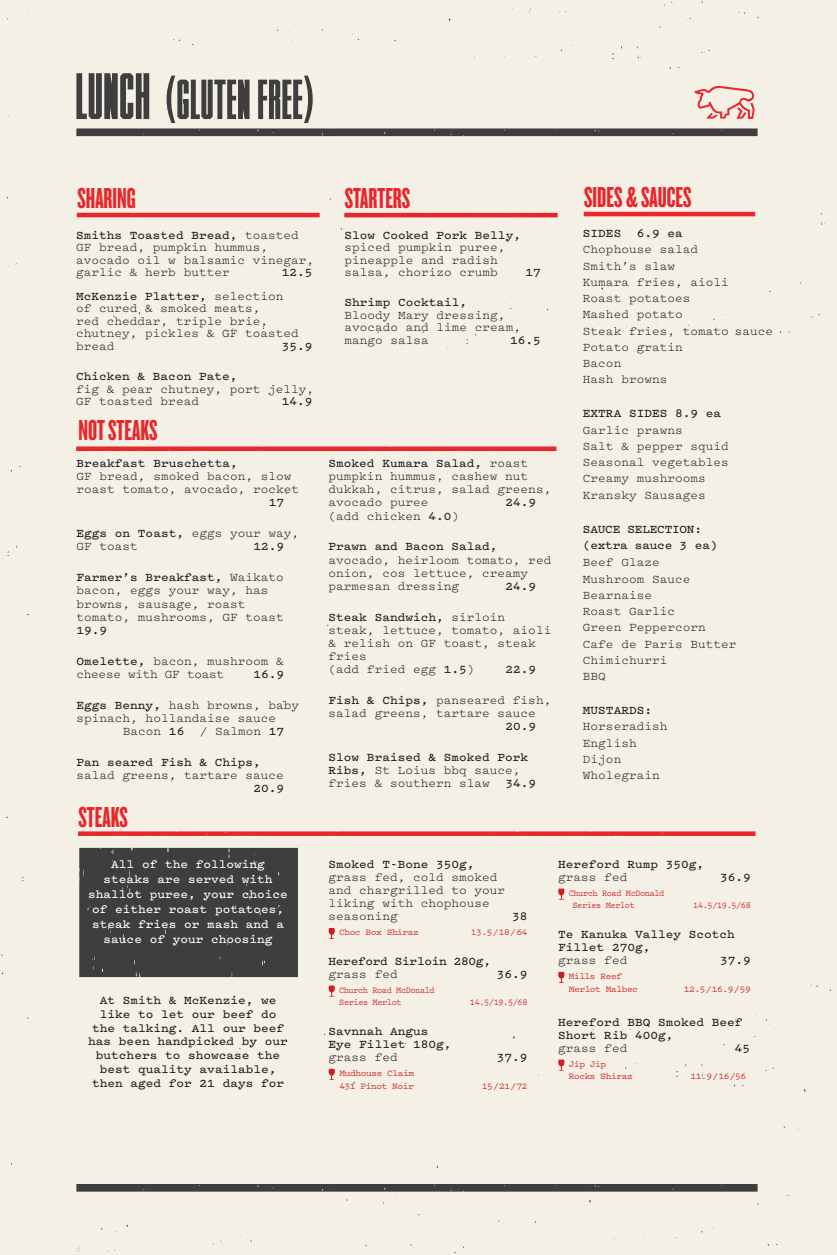
<style>
.page{position:relative;width:837px;height:1255px;background:#fff}
.page>*{position:absolute;margin:0;border:0;box-sizing:border-box;transform-origin:0 0}
.t1{font:53.75px "TIMMONSNY";color:#3e3e3f}
.t2{font:30px "Knockout HTF67 Full Bantamwt";color:#e9262a}
.Body{font:12.5px/16.2px "Pitch";color:#231f20}
.Body-2{font:600 12.5px/13.1px "Pitch";color:#231f20}
.Body-3{font:600 12.5px/15px "Pitch";color:#fff;text-align:center}
.Body-4{font:12.5px/13.1px "Pitch";letter-spacing:-.025em;color:#231f20}
.Body-5{font:600 12.5px/16.2px "Pitch";letter-spacing:-.02em;color:#231f20}
.Body-6{font:600 12.5px/13.1px "Pitch";letter-spacing:-.025em;color:#231f20}
.Body-7{font:500 9.38px/12.5px "Pitch";letter-spacing:-.05em;color:#ce1f24}
.Body-8{font:500 9.38px/12.5px "Pitch";letter-spacing:-.05em;color:#ce1f24;scale:.9 1}
.s1{font-size:62.5px}
.s2{font-weight:600}
.s3{font-weight:400}
</style>
<div class="page">
<div style="left:0;top:0;width:836px;height:1254px;background:#f5f0e5"></div>
<svg style="left:76px;top:128px;width:681px;height:8px;background:#494849"></svg>
<svg style="left:76px;top:1184px;width:681px;height:31px"></svg>
<svg style="left:694px;top:86px;width:60px;height:33px"></svg>
<svg style="left:77px;top:213px;width:242px;height:4px"></svg>
<svg style="left:583px;top:212px;width:171px;height:4px"></svg>
<svg style="left:76px;top:446px;width:480px;height:5px;background:#ea393c"></svg>
<svg style="left:344px;top:213px;width:213px;height:4px"></svg>
<div style="left:79px;top:847px;width:219px;height:130px;background:#3e3e3f"></div>
<svg style="left:78px;top:831px;width:677px;height:5px;background:#e9383b"></svg>
<svg style="left:328px;top:928px;width:7px;height:11px"></svg>
<svg style="left:328px;top:985px;width:7px;height:11px"></svg>
<svg style="left:328px;top:1068px;width:7px;height:11px"></svg>
<svg style="left:558px;top:888px;width:6px;height:11px"></svg>
<svg style="left:558px;top:971px;width:6px;height:11px"></svg>
<svg style="left:558px;top:1059px;width:7px;height:12px"></svg>
<p class="t1" style="left:75px;top:71px;width:240px"><span class="s1">LUNCH</span> (GLUTEN FREE)</p>
<p class="t2" style="left:77px;top:183px;width:60px">SHARING</p>
<p class="Body" style="left:76px;top:228px;width:239px;line-height:12.5px"><span class="s2">Smiths Toasted Bread,</span> toasted<br>GF bread, pumpkin hummus, avocado oil w balsamic vinegar, garlic &amp; herb butter</p>
<p class="Body-2" style="left:282px;top:265px;width:32px">12.5</p>
<p class="Body" style="left:76px;top:289px;width:224px;line-height:12.5px"><span class="s2">McKenzie Platter,</span> selection of cured &amp; smoked meats,<br>red cheddar, triple brie, chutney, pickles &amp; GF toasted bread</p>
<p class="Body-2" style="left:282px;top:339px;width:32px">35.9</p>
<p class="Body" style="left:76px;top:369px;width:239px;line-height:12.5px"><span class="s2">Chicken &amp; Bacon Pate,<br></span>fig &amp; pear chutney, port jelly,<br>GF toasted bread</p>
<p class="Body-2" style="left:282px;top:394px;width:32px">14.9</p>
<p class="t2" style="left:78px;top:414px;width:81px">NOT STEAKS</p>
<p class="Body-2" style="left:76px;top:456px;width:163px">Breakfast Bruschetta,</p>
<p class="Body" style="left:76px;top:467px;width:216px">GF bread, smoked bacon, slow</p>
<p class="Body" style="left:76px;top:480px;width:224px">roast tomato, avocado, rocket</p>
<p class="Body-2" style="left:269px;top:495px;width:17px">17</p>
<p class="Body" style="left:76px;top:526px;width:224px;line-height:13.1px"><span class="s2">Eggs on Toast,</span> eggs your way,<br>GF toast</p>
<p class="Body-2" style="left:253px;top:539px;width:32px">12.9</p>
<p class="Body" style="left:76px;top:570px;width:209px;line-height:13.1px"><span class="s2">Farmer’s Breakfast,</span> Waikato bacon, eggs your way, has browns, sausage, roast tomato, mushrooms, GF toast<br><span class="s2">19.9</span></p>
<p class="Body-4" style="left:76px;top:653px;width:209px"><span class="s2">Omelette,</span> bacon, mushroom &amp; cheese with GF toast</p>
<p class="Body-2" style="left:253px;top:667px;width:32px">16.9</p>
<p class="Body" style="left:76px;top:696px;width:224px"><span class="s2">Eggs Benny,</span> hash browns, baby</p>
<p class="Body" style="left:76px;top:709px;width:201px">spinach, hollandaise sauce</p>
<p class="Body" style="left:123px;top:722px;width:163px">Bacon <span class="s2">16</span> / Salmon <span class="s2">17</span></p>
<p class="Body-2" style="left:76px;top:754px;width:186px">Pan seared Fish &amp; Chips,</p>
<p class="Body" style="left:76px;top:766px;width:209px">salad greens, tartare sauce</p>
<p class="Body-2" style="left:253px;top:781px;width:32px">20.9</p>
<p class="t2" style="left:78px;top:801px;width:51px">STEAKS</p>
<p class="Body-3" style="left:88px;top:855px;width:201px">All of the following steaks are served with shallot puree, your choice of either roast potatoes, steak fries or mash and a sauce of your choosing</p>
<p class="Body-2" style="left:88px;top:992px;width:201px;line-height:13.8px;text-align:center">At Smith &amp; McKenzie, we like to let our beef do the talking. All our beef has been handpicked by our butchers to showcase the best quality available, then aged for 21 days for</p>
<p class="t2" style="left:344px;top:183px;width:67px">STARTERS</p>
<p class="t2" style="left:584px;top:182px;width:109px">SIDES &amp; SAUCES</p>
<p class="Body" style="left:344px;top:228px;width:178px;line-height:12.5px"><span class="s2">Slow Cooked Pork Belly, </span>spiced pumpkin puree, pineapple and radish salsa, chorizo crumb</p>
<p class="Body-2" style="left:525px;top:265px;width:17px">17</p>
<p class="Body" style="left:344px;top:296px;width:178px;line-height:12.5px"><span class="s2">Shrimp Cocktail,<br></span>Bloody Mary dressing, avocado and lime cream, mango salsa</p>
<p class="Body-2" style="left:510px;top:333px;width:32px">16.5</p>
<p class="Body" style="left:328px;top:456px;width:224px;line-height:13.1px"><span class="s2">Smoked Kumara Salad,</span> roast pumpkin hummus, cashew nut dukkah, citrus, salad greens, avocado puree</p>
<p class="Body-2" style="left:505px;top:495px;width:32px">24.9</p>
<p class="Body" style="left:328px;top:507px;width:132px">(add chicken <span class="s2">4.0</span>)</p>
<p class="Body" style="left:328px;top:539px;width:224px;line-height:13.1px"><span class="s2">Prawn and Bacon Salad, </span>avocado, heirloom tomato, red onion, cos lettuce, creamy parmesan dressing</p>
<p class="Body-2" style="left:505px;top:579px;width:32px">24.9</p>
<p class="Body" style="left:328px;top:609px;width:224px;line-height:13.1px"><span class="s2">Steak Sandwich,</span> sirloin steak, lettuce, tomato, aioli &amp; relish on GF toast, steak fries<br>(add fried egg <span class="s2">1.5</span>)</p>
<p class="Body-2" style="left:505px;top:662px;width:32px">22.9</p>
<p class="Body" style="left:328px;top:691px;width:224px"><span class="s2">Fish &amp; Chips,</span> panseared fish,</p>
<p class="Body" style="left:328px;top:704px;width:209px">salad greens, tartare sauce</p>
<p class="Body-2" style="left:505px;top:719px;width:32px">20.9</p>
<p class="Body" style="left:328px;top:750px;width:201px;line-height:13.1px"><span class="s2">Slow Braised &amp; Smoked Pork<br>Ribs,</span> St Loius bbq sauce, fries &amp; southern slaw</p>
<p class="Body-2" style="left:505px;top:776px;width:32px">34.9</p>
<p class="Body-2" style="left:582px;top:226px;width:101px">SIDES 6.9 ea</p>
<p class="Body" style="left:582px;top:241px;width:192px">Chophouse salad<br>Smith’s slaw<br>Kumara fries, aioli<br>Roast potatoes<br>Mashed potato<br>Steak fries, tomato sauce<br>Potato gratin<br>Bacon<br>Hash browns</p>
<p class="Body" style="left:582px;top:405px;width:147px"><span class="s2">EXTRA SIDES 8.9 ea<br></span>Garlic prawns<br>Salt &amp; pepper squid<br>Seasonal vegetables<br>Creamy mushrooms<br>Kransky Sausages</p>
<p class="Body-5" style="left:582px;top:520px;width:136px">SAUCE SELECTION: (extra sauce 3 ea)</p>
<p class="Body" style="left:582px;top:554px;width:155px">Beef Glaze<br>Mushroom Sauce<br>Bearnaise<br>Roast Garlic<br>Green Peppercorn<br>Cafe de Paris Butter<br>Chimichurri<br>BBQ</p>
<p class="Body" style="left:582px;top:701px;width:86px"><span class="s2">MUSTARDS:<br></span>Horseradish<br>English<br>Dijon<br>Wholegrain</p>
<p class="Body" style="left:328px;top:856px;width:178px;line-height:13.1px"><span class="s2">Smoked T-Bone 350g, </span>grass fed, cold smoked and chargrilled to your liking with chophouse seasoning</p>
<p class="Body-2" style="left:512px;top:909px;width:17px">38</p>
<p class="Body-7" style="left:339px;top:925px;width:81px">Choc Box Shiraz</p>
<p class="Body-7" style="left:471px;top:925px;width:58px">13.5/18/64</p>
<p class="Body-6" style="left:328px;top:953px;width:164px">Hereford Sirloin 280g, <span class="s3">grass fed</span></p>
<p class="Body-2" style="left:496px;top:967px;width:32px">36.9</p>
<p class="Body-8" style="left:339px;top:983px;width:108px">Church Road McDonald<br>Series Merlot</p>
<p class="Body-2" style="left:328px;top:1023px;width:124px">Savnnah Angus<br>Eye Fillet 180g, <span class="s3">grass fed</span></p>
<p class="Body-7" style="left:339px;top:1066px;width:76px">Mudhouse Claim<br>431 Pinot Noir</p>
<p class="Body-8" style="left:470px;top:995px;width:65px">14.5/19.5/68</p>
<p class="Body-2" style="left:496px;top:1050px;width:32px">37.9</p>
<p class="Body-7" style="left:481px;top:1079px;width:47px">15/21/72</p>
<p class="Body-2" style="left:558px;top:856px;width:147px">Hereford Rump 350g, <span class="s3">grass fed</span></p>
<p class="Body-2" style="left:720px;top:870px;width:32px">36.9</p>
<p class="Body-8" style="left:572px;top:886px;width:104px;text-indent:-4px">Church Road McDonald<br>Series Merlot</p>
<p class="Body-8" style="left:693px;top:898px;width:65px">14.5/19.5/68</p>
<p class="Body-2" style="left:558px;top:927px;width:178px">Te Kanuka Valley Scotch<br>Fillet 270g,<br><span class="s3">grass fed</span></p>
<p class="Body-2" style="left:720px;top:953px;width:32px">37.9</p>
<p class="Body-7" style="left:568px;top:969px;width:71px;line-height:13.1px">Mills Reef<br>Merlot Malbec</p>
<p class="Body-7" style="left:683px;top:982px;width:68px">12.5/16.9/59</p>
<p class="Body-2" style="left:558px;top:1014px;width:186px">Hereford BBQ Smoked Beef<br>Short Rib 400g,<br><span class="s3">grass fed</span></p>
<p class="Body-2" style="left:734px;top:1040px;width:17px">45</p>
<p class="Body-7" style="left:568px;top:1057px;width:65px">Jip Jip<br>Rocks Shiraz</p>
<p class="Body-7" style="left:690px;top:1069px;width:57px">11.9/16/56</p>
</div>
